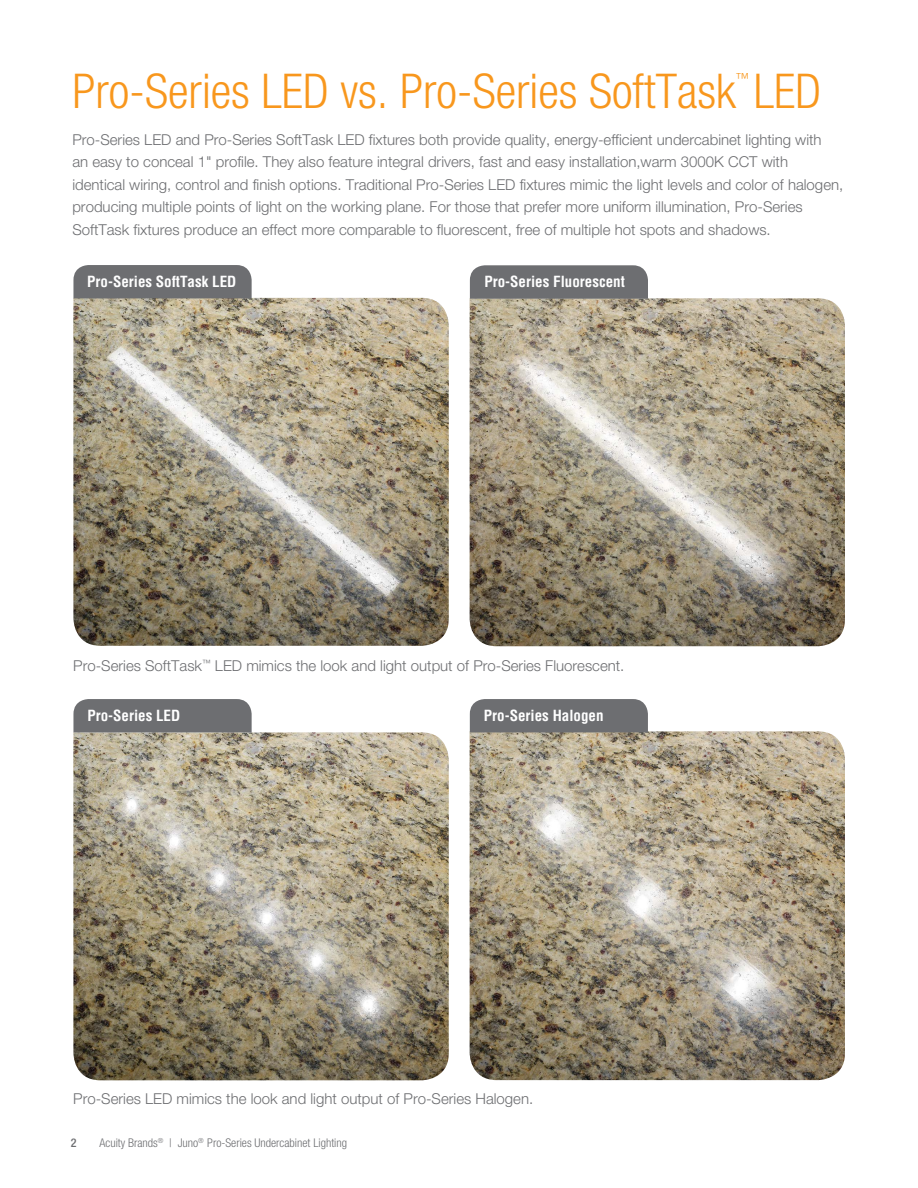
<style>
.page{position:relative;width:918px;height:1188px;background:#fff}
.page>*{position:absolute;margin:0;border:0;box-sizing:border-box;transform-origin:0 0}
.t1{font:300 condensed 48px "Helvetica Neue LT Std";color:#f8971d}
.t2{font:300 15px/22.5px "Helvetica Neue LT Std";color:#6d6e71}
.t3{font:700 condensed 15px "Helvetica LT Std";color:#fff}
.t4{font:300 condensed 13.95px "Helvetica Neue LT Std";color:#f8971d}
.t5{font:300 condensed 12px "Helvetica Neue LT Std";color:#6d6e71}
.t6{font:500 condensed 12px "Helvetica Neue LT Std";color:#6d6e71}
</style>
<div class="page">
<img style="left:470px;top:298px;width:375px;height:348px">
<img style="left:73px;top:732px;width:376px;height:348px">
<img style="left:470px;top:731px;width:375px;height:349px">
<img style="left:73px;top:298px;width:376px;height:348px">
<div style="left:73px;top:265px;width:179px;height:33px;background:#6d6e71"></div>
<svg style="left:470px;top:265px;width:178px;height:34px;background:#717274"></svg>
<div style="left:73px;top:699px;width:179px;height:33px;background:#6d6e71"></div>
<div style="left:470px;top:699px;width:178px;height:33px;background:#6d6e71"></div>
<h1 class="t1" style="left:72px;top:63px;width:750px">Pro-Series LED vs. Pro-Series SoftTask LED</h1>
<p class="t4" style="left:736px;top:70px;width:15px">™</p>
<p class="t2" style="left:72px;top:128px;width:772px">Pro-Series LED and Pro-Series SoftTask LED fixtures both provide quality, energy-efficient undercabinet lighting with<br>an easy to conceal 1" profile. They also feature integral drivers, fast and easy installation,warm 3000K CCT with identical wiring, control and finish options. Traditional Pro-Series LED fixtures mimic the light levels and color of halogen, producing multiple points of light on the working plane. For those that prefer more uniform illumination, Pro-Series SoftTask fixtures produce an effect more comparable to fluorescent, free of multiple hot spots and shadows.</p>
<p class="t3" style="left:87px;top:272px;width:151px">Pro-Series SoftTask LED</p>
<p class="t3" style="left:484px;top:272px;width:142px">Pro-Series Fluorescent</p>
<p class="t2" style="left:73px;top:654px;width:553px">Pro-Series SoftTask<sup>™</sup> LED mimics the look and light output of Pro-Series Fluorescent.</p>
<p class="t3" style="left:87px;top:706px;width:94px">Pro-Series LED</p>
<p class="t3" style="left:484px;top:706px;width:121px">Pro-Series Halogen</p>
<p class="t2" style="left:73px;top:1087px;width:462px">Pro-Series LED mimics the look and light output of Pro-Series Halogen.</p>
<p class="t6" style="left:71px;top:1135px;width:7px">2</p>
<p class="t5" style="left:99px;top:1136px;width:249px">Acuity Brands<sup>®</sup> | Juno<sup>®</sup> Pro-Series Undercabinet Lighting</p>
</div>
